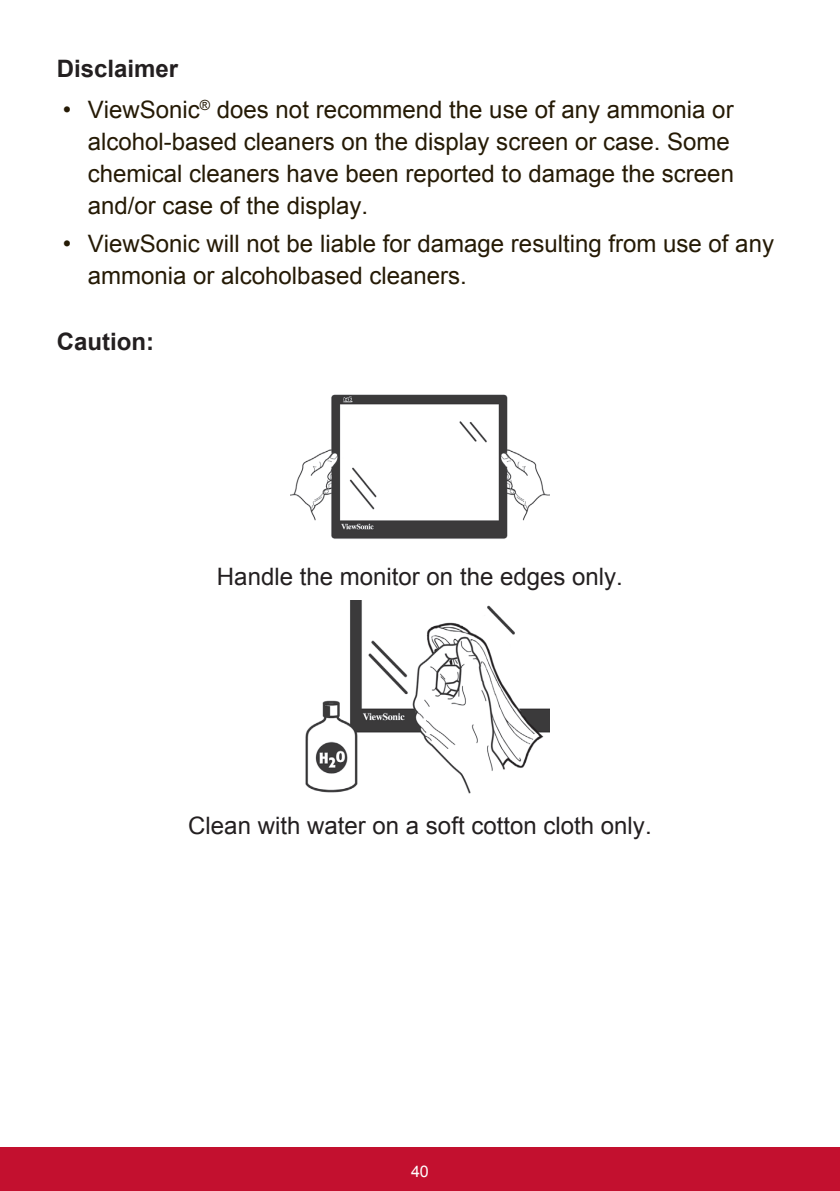
<style>
.page{position:relative;width:840px;height:1191px;background:#fff}
.page>*{position:absolute;margin:0;border:0;box-sizing:border-box;transform-origin:0 0}
.t1{font:24px/32px "Arial";color:#251a05}
.t2{font:24px "Arial";color:#231f20}
.t3{font:700 24px "Arial";color:#231f20}
.t4{font:16px "Arial";color:#fff}
</style>
<div class="page">
<div style="left:0;top:1147px;width:839px;height:44px;background:#c3102f"></div>
<img style="left:290px;top:394px;width:259px;height:145px">
<img style="left:305px;top:601px;width:244px;height:193px">
<p class="t3" style="left:57px;top:53px;width:123px">Disclaimer</p>
<p class="t1" style="left:88px;top:94px;width:647px;text-indent:-25px">• ViewSonic<sup>®</sup> does not recommend the use of any ammonia or alcohol-based cleaners on the display screen or case. Some chemical cleaners have been reported to damage the screen and/or case of the display.</p>
<p class="t1" style="left:88px;top:227px;width:687px;text-indent:-25px">• ViewSonic will not be liable for damage resulting from use of any ammonia or alcoholbased cleaners.</p>
<p class="t3" style="left:57px;top:325px;width:99px">Caution:</p>
<p class="t2" style="left:217px;top:560px;width:407px">Handle the monitor on the edges only.</p>
<p class="t2" style="left:188px;top:809px;width:464px">Clean with water on a soft cotton cloth only.</p>
<p class="t4" style="left:411px;top:1160px;width:19px">40</p>
</div>
